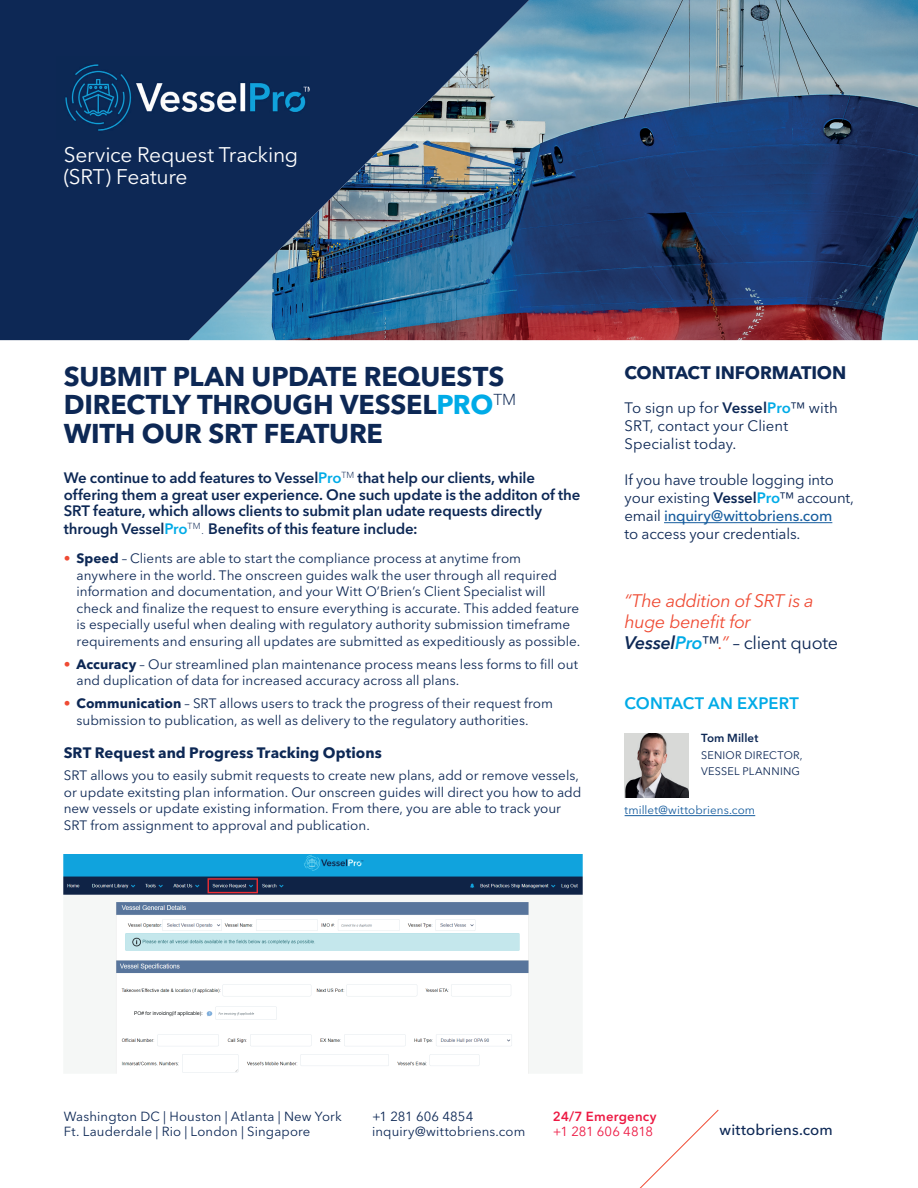
<style>
.page{position:relative;width:918px;height:1188px;background:#fff}
.page>*{position:absolute;margin:0;border:0;box-sizing:border-box;transform-origin:0 0}
.t1{font:700 27px/28.5px "Avenir Next LT Pro";letter-spacing:-.01em;color:#0d2855}
.t2{font:21px/22.5px "Avenir Next LT Pro";letter-spacing:-.015em;color:#fff}
.t3{font:italic 18px/21px "Avenir Next LT Pro";letter-spacing:-.02em;color:#ef4b34}
.t4{font:700 18px "Avenir Next LT Pro";letter-spacing:-.005em;color:#0d2855}
.t5{font:600 16.5px "Avenir Next LT Pro";letter-spacing:.005em;color:#00abe7}
.t6{font:600 15px/16.5px "Avenir Next LT Pro";letter-spacing:-.01em;color:#0d2855}
.t7{font:15px/18px "Avenir Next LT Pro";letter-spacing:-.005em;color:#0d2855}
.t8{font:700 15px "Avenir Next LT Pro";color:#0d2855}
.t9{font:500 15px "Avenir Next LT Pro";letter-spacing:.005em;color:#0d2855}
.t10{font:13.5px/16.5px "Avenir Next LT Pro";color:#0d2855}
.t11{font:13.2px/15.8px "Avenir Next LT Pro";letter-spacing:.01em;color:#0d2855}
.t12{font:600 13.2px "Avenir Next LT Pro";letter-spacing:.015em;color:#ed1943}
.t13{font:13.2px "Avenir Next LT Pro";letter-spacing:-.015em;color:#ed1943}
.t14{font:11.7px "Avenir Next LT Pro";letter-spacing:.005em;color:#175d9e}
.t15{font:600 11.7px "Avenir Next LT Pro";letter-spacing:.01em;color:#0d2855}
.t16{font:10.8px/16.5px "Avenir Next LT Pro";letter-spacing:.025em;color:#0d2855}
.s1{color:#00abe7}
.s2{font-weight:100}
.s3{font-weight:700;color:#ef4b34}
.s4{font-weight:700}
.s5{font-weight:600}
.s6{font-weight:600;color:#00abe7}
.s7{font-weight:500;color:#175d9e}
.s8{font-weight:600;color:#0d2855}
.s9{color:#0d2855}
.s10{font-style:normal;color:#0d2855}
</style>
<div class="page">
<img style="left:529px;top:0;width:389px;height:340px">
<svg style="left:639px;top:1109px;width:80px;height:79px"></svg>
<svg style="left:0;top:0;width:529px;height:340px;background:#29476e"></svg>
<img style="left:56px;top:56px;width:254px;height:83px">
<hr style="left:664px;top:522px;width:168px;height:1px;background:#175d9e">
<img style="left:625px;top:733px;width:63px;height:64px">
<hr style="left:625px;top:815px;width:130px;height:1px;background:#175d9e">
<img style="left:64px;top:854px;width:518px;height:219px">
<h2 class="t2" style="left:64px;top:143px;width:236px">Service Request Tracking (SRT) Feature</h2>
<h1 class="t1" style="left:64px;top:362px;width:454px">SUBMIT PLAN UPDATE REQUESTS<br>DIRECTLY THROUGH VESSEL<span class="s1">PRO</span><sup>TM<br></sup>WITH OUR SRT FEATURE</h1>
<p class="t6" style="left:64px;top:469px;width:518px">We continue to add features to Vessel<span class="s1">Pro</span><sup>TM</sup> that help our clients, while offering them a great user experience. One such update is the additon of the<br>SRT feature, which allows clients to submit plan udate requests directly</p>
<p class="t6" style="left:64px;top:520px;width:355px">through Vessel<span class="s1">Pro</span><sup>TM</sup><span class="s2">.</span> Benefits of this feature include:</p>
<p class="t10" style="left:77px;top:550px;width:505px;text-indent:-13px"><span class="s3">•</span> <span class="s4">Speed</span> – Clients are able to start the compliance process at anytime from anywhere in the world. The onscreen guides walk the user through all required information and documentation, and your Witt O’Brien’s Client Specialist will check and finalize the request to ensure everything is accurate. This added feature is especially useful when dealing with regulatory authority submission timeframe requirements and ensuring all updates are submitted as expeditiously as possible.</p>
<p class="t10" style="left:77px;top:656px;width:503px;text-indent:-13px"><span class="s3">•</span> <span class="s4">Accuracy</span> – Our streamlined plan maintenance process means less forms to fill out and duplication of data for increased accuracy across all plans.</p>
<p class="t10" style="left:77px;top:695px;width:478px;text-indent:-13px"><span class="s3">•</span> <span class="s4">Communication</span> – SRT allows users to track the progress of their request from submission to publication, as well as delivery to the regulatory authorities.</p>
<p class="t8" style="left:64px;top:743px;width:319px">SRT Request and Progress Tracking Options</p>
<p class="t10" style="left:64px;top:767px;width:519px">SRT allows you to easily submit requests to create new plans, add or remove vessels, or update exitsting plan information. Our onscreen guides will direct you how to add new vessels or update existing information. From there, you are able to track your SRT from assignment to approval and publication.</p>
<h3 class="t4" style="left:625px;top:361px;width:223px">CONTACT INFORMATION</h3>
<p class="t7" style="left:625px;top:399px;width:215px">To sign up for <span class="s5">Vessel</span><span class="s6">Pro</span>™ with<br>SRT, contact your Client<br>Specialist today.</p>
<p class="t7" style="left:625px;top:471px;width:231px">If you have trouble logging into your existing <span class="s5">Vessel</span><span class="s6">Pro</span>™ account, email <span class="s7">inquiry@wittobriens.com<br></span>to access your credentials.</p>
<h3 class="t3" style="left:625px;top:590px;width:215px">“The addition of SRT is a huge benefit for<br><span class="s8">Vessel</span><span class="s6">Pro</span><span class="s9">™</span>.” <span class="s10">– client quote</span></h3>
<p class="t5" style="left:625px;top:693px;width:176px">CONTACT AN EXPERT</p>
<p class="t15" style="left:701px;top:731px;width:59px">Tom Millet</p>
<p class="t16" style="left:701px;top:747px;width:103px">SENIOR DIRECTOR,<br>VESSEL PLANNING</p>
<p class="t14" style="left:625px;top:803px;width:132px">tmillet@wittobriens.com</p>
<p class="t11" style="left:64px;top:1108px;width:280px">Washington DC | Houston | Atlanta | New York<br>Ft. Lauderdale | Rio | London | Singapore</p>
<p class="t11" style="left:372px;top:1108px;width:155px">+1 281 606 4854 inquiry@wittobriens.com</p>
<p class="t12" style="left:553px;top:1108px;width:105px">24/7 Emergency</p>
<p class="t13" style="left:553px;top:1124px;width:102px">+1 281 606 4818</p>
<p class="t9" style="left:720px;top:1121px;width:115px">wittobriens.com</p>
</div>
